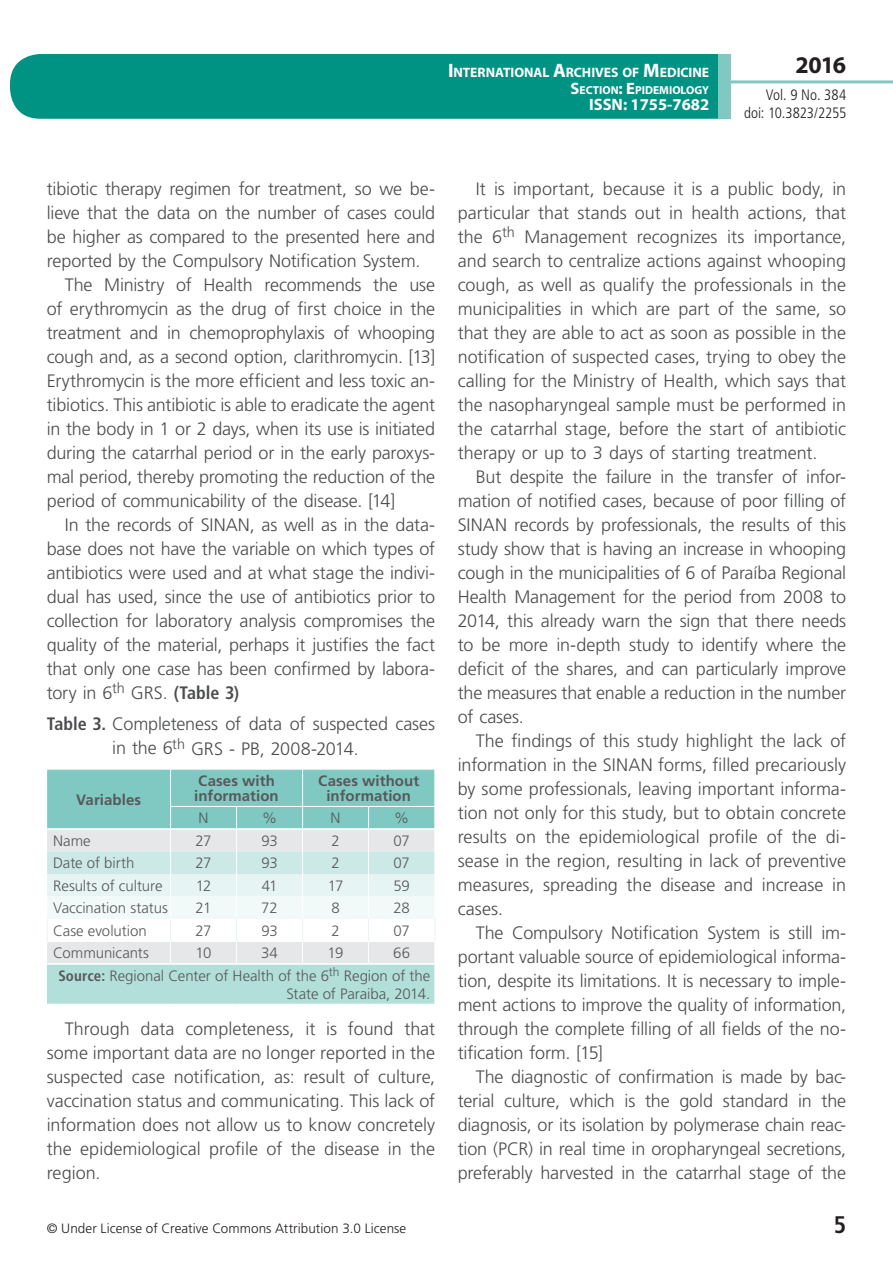
<style>
.page{position:relative;width:893px;height:1263px;background:#fff}
.page>*{position:absolute;margin:0;border:0;box-sizing:border-box;transform-origin:0 0}
.t1{font:700 24px "Myriad Pro";color:#231f20}
.t2{font:700 condensed 24px "Frutiger LT Std";color:#231f20}
.t3{font:300 18px/24px "Frutiger LT Std";letter-spacing:-.01em;color:#4b4c4d;text-align:justify}
.t4{font:700 16.5px "Myriad Pro";color:#fff}
.t5{font:300 15px/22.6px "Frutiger LT Std";letter-spacing:-.005em;color:#57585a}
.t6{font:700 15px/15px "Frutiger LT Std";letter-spacing:.005em;color:#57585a}
.t7{font:300 condensed 15px/18px "Frutiger LT Std";color:#231f20;text-align:right}
.t8{font:700 13.65px "Myriad Pro";letter-spacing:-.005em;color:#fff}
.t9{font:300 13.5px "Frutiger LT Std";letter-spacing:.005em;color:#231f20}
.t10{font:700 11.55px "Myriad Pro";color:#fff}
.s1{font-size:19.5px}
.s2{font-size:16.5px}
.s3{font-weight:700;font-stretch:condensed}
</style>
<div class="page">
<div style="left:10px;top:54px;width:775px;height:65px;background:#009384;border-radius:30px"></div>
<div style="left:732px;top:0;width:161px;height:157px;background:#fff"></div>
<hr style="left:730px;top:80px;width:163px;height:3px;background:#80c9c2">
<div style="left:718px;top:54px;width:13px;height:65px;background:#80c9c2"></div>
<div style="left:47px;top:964px;width:388px;height:40px;background:#b3dfda"></div>
<hr style="left:434px;top:964px;width:1px;height:40px;background:#fff">
<hr style="left:47px;top:963px;width:124px;height:2px;background:#fff">
<hr style="left:171px;top:963px;width:66px;height:2px;background:#fff">
<hr style="left:237px;top:963px;width:66px;height:2px;background:#fff">
<hr style="left:303px;top:963px;width:66px;height:2px;background:#fff">
<hr style="left:369px;top:963px;width:65px;height:2px;background:#fff">
<svg style="left:47px;top:769px;width:388px;height:194px"></svg>
<hr style="left:47px;top:828px;width:124px;height:2px;background:#fff">
<hr style="left:171px;top:828px;width:66px;height:2px;background:#fff">
<hr style="left:237px;top:828px;width:66px;height:2px;background:#fff">
<hr style="left:303px;top:828px;width:66px;height:2px;background:#fff">
<hr style="left:369px;top:828px;width:65px;height:2px;background:#fff">
<hr style="left:170px;top:806px;width:67px;height:1px;background:#fff">
<hr style="left:237px;top:806px;width:66px;height:1px;background:#fff">
<hr style="left:303px;top:806px;width:66px;height:1px;background:#fff">
<hr style="left:369px;top:806px;width:66px;height:1px;background:#fff">
<p class="t8" style="left:448px;top:64px;width:263px"><span class="s1">I</span>NTERNATIONAL <span class="s1">A</span>RCHIVES OF <span class="s1">M</span>EDICINE</p>
<p class="t10" style="left:571px;top:82px;width:140px"><span class="s2">S</span>ECTION<span class="s2">: E</span>PIDEMIOLOGY</p>
<p class="t4" style="left:589px;top:94px;width:122px">ISSN: 1755-7682</p>
<h1 class="t1" style="left:795px;top:49px;width:52px">2016</h1>
<p class="t7" style="left:744px;top:86px;width:103px">Vol. 9 No. 384 doi: 10.3823/2255</p>
<p class="t3" style="left:47px;top:177px;width:390px">tibiotic therapy regimen for treatment, so we be-</p>
<p class="t3" style="left:47px;top:201px;width:390px">lieve that the data on the number of cases could</p>
<p class="t3" style="left:47px;top:225px;width:390px">be higher as compared to the presented here and</p>
<p class="t3" style="left:47px;top:249px;width:375px">reported by the Compulsory Notification System.</p>
<p class="t3" style="left:65px;top:273px;width:372px">The Ministry of Health recommends the use</p>
<p class="t3" style="left:47px;top:297px;width:390px">of erythromycin as the drug of first choice in the</p>
<p class="t3" style="left:47px;top:321px;width:390px">treatment and in chemoprophylaxis of whooping</p>
<p class="t3" style="left:47px;top:345px;width:390px">cough and, as a second option, clarithromycin. [13]</p>
<p class="t3" style="left:47px;top:369px;width:390px">Erythromycin is the more efficient and less toxic an-</p>
<p class="t3" style="left:47px;top:393px;width:390px">tibiotics. This antibiotic is able to eradicate the agent</p>
<p class="t3" style="left:47px;top:417px;width:390px">in the body in 1 or 2 days, when its use is initiated</p>
<p class="t3" style="left:47px;top:441px;width:390px">during the catarrhal period or in the early paroxys-</p>
<p class="t3" style="left:47px;top:465px;width:390px">mal period, thereby promoting the reduction of the</p>
<p class="t3" style="left:47px;top:489px;width:350px">period of communicability of the disease. [14]</p>
<p class="t3" style="left:65px;top:513px;width:372px">In the records of SINAN, as well as in the data-</p>
<p class="t3" style="left:47px;top:537px;width:390px">base does not have the variable on which types of</p>
<p class="t3" style="left:47px;top:561px;width:390px">antibiotics were used and at what stage the indivi-</p>
<p class="t3" style="left:47px;top:585px;width:390px">dual has used, since the use of antibiotics prior to</p>
<p class="t3" style="left:47px;top:609px;width:390px">collection for laboratory analysis compromises the</p>
<p class="t3" style="left:47px;top:633px;width:390px">quality of the material, perhaps it justifies the fact</p>
<p class="t3" style="left:47px;top:657px;width:390px">that only one case has been confirmed by labora-</p>
<p class="t3" style="left:47px;top:681px;width:194px">tory in 6<sup>th</sup> GRS. <span class="s3">(Table 3)</span></p>
<p class="t3" style="left:112px;top:712px;width:324px;text-indent:-66px"><span class="s3">Table 3.</span> Completeness of data of suspected cases in the 6<sup>th</sup> GRS - PB, 2008-2014.</p>
<p class="t6" style="left:76px;top:792px;width:67px">Variables</p>
<p class="t6" style="left:194px;top:773px;width:86px">Cases with information</p>
<p class="t6" style="left:318px;top:773px;width:102px;text-align:center">Cases without information</p>
<p class="t5" style="left:199px;top:807px;width:12px">N</p>
<p class="t5" style="left:262px;top:807px;width:16px">%</p>
<p class="t5" style="left:331px;top:807px;width:12px">N</p>
<p class="t5" style="left:394px;top:807px;width:16px">%</p>
<p class="t5" style="left:53px;top:829px;width:39px">Name</p>
<p class="t5" style="left:195px;top:830px;width:18px">27</p>
<p class="t5" style="left:261px;top:830px;width:18px">93</p>
<p class="t5" style="left:331px;top:830px;width:10px">2</p>
<p class="t5" style="left:394px;top:830px;width:18px">07</p>
<p class="t5" style="left:53px;top:852px;width:83px">Date of birth</p>
<p class="t5" style="left:195px;top:852px;width:18px">27</p>
<p class="t5" style="left:261px;top:852px;width:18px">93</p>
<p class="t5" style="left:331px;top:852px;width:10px">2</p>
<p class="t5" style="left:394px;top:852px;width:18px">07</p>
<p class="t5" style="left:53px;top:874px;width:111px">Results of culture</p>
<p class="t5" style="left:196px;top:874px;width:17px">12</p>
<p class="t5" style="left:262px;top:874px;width:17px">41</p>
<p class="t5" style="left:328px;top:874px;width:17px">17</p>
<p class="t5" style="left:394px;top:874px;width:18px">59</p>
<p class="t5" style="left:53px;top:897px;width:116px">Vaccination status</p>
<p class="t5" style="left:196px;top:897px;width:17px">21</p>
<p class="t5" style="left:261px;top:897px;width:18px">72</p>
<p class="t5" style="left:331px;top:897px;width:10px">8</p>
<p class="t5" style="left:393px;top:897px;width:18px">28</p>
<p class="t5" style="left:53px;top:919px;width:95px">Case evolution</p>
<p class="t5" style="left:195px;top:919px;width:18px">27</p>
<p class="t5" style="left:261px;top:919px;width:18px">93</p>
<p class="t5" style="left:331px;top:919px;width:10px">2</p>
<p class="t5" style="left:394px;top:919px;width:18px">07</p>
<p class="t5" style="left:53px;top:942px;width:97px">Communicants</p>
<p class="t5" style="left:196px;top:942px;width:18px">10</p>
<p class="t5" style="left:261px;top:942px;width:18px">34</p>
<p class="t5" style="left:328px;top:942px;width:17px">19</p>
<p class="t5" style="left:58px;top:942px;width:373px;text-indent:335px">66<br><span class="s3">Source:</span> Regional Center of Health of the 6<sup>th</sup> Region of the</p>
<p class="t5" style="left:286px;top:982px;width:145px">State of Paraiba, 2014.</p>
<p class="t3" style="left:47px;top:1017px;width:390px;text-indent:18px">Through data completeness, it is found that some important data are no longer reported in the suspected case notification, as: result of culture, vaccination status and communicating. This lack of information does not allow us to know concretely the epidemiological profile of the disease in the region.</p>
<p class="t3" style="left:458px;top:177px;width:390px;text-indent:18px">It is important, because it is a public body, in particular that stands out in health actions, that the 6<sup>th</sup> Management recognizes its importance, and search to centralize actions against whooping cough, as well as qualify the professionals in the municipalities in which are part of the same, so that they are able to act as soon as possible in the notification of suspected cases, trying to obey the calling for the Ministry of Health, which says that the nasopharyngeal sample must be performed in the catarrhal stage, before the start of antibiotic therapy or up to 3 days of starting treatment.</p>
<p class="t3" style="left:458px;top:465px;width:390px;text-indent:18px">But despite the failure in the transfer of infor&shy;mation of notified cases, because of poor filling of SINAN records by professionals, the results of this study show that is having an increase in whooping cough in the municipalities of 6 of Paraíba Regional Health Management for the period from 2008 to 2014, this already warn the sign that there needs to be more in-depth study to identify where the deficit of the shares, and can particularly improve the measures that enable a reduction in the number of cases.</p>
<p class="t3" style="left:458px;top:729px;width:390px;text-indent:18px">The findings of this study highlight the lack of information in the SINAN forms, filled precariously by some professionals, leaving important informa&shy;tion not only for this study, but to obtain concrete results on the epidemiological profile of the di&shy;sease in the region, resulting in lack of preventive measures, spreading the disease and increase in cases.</p>
<p class="t3" style="left:458px;top:921px;width:390px;text-indent:18px">The Compulsory Notification System is still im&shy;portant valuable source of epidemiological informa&shy;tion, despite its limitations. It is necessary to imple&shy;ment actions to improve the quality of information, through the complete filling of all fields of the no&shy;tification form. [15]</p>
<p class="t3" style="left:458px;top:1065px;width:390px;text-indent:18px">The diagnostic of confirmation is made by bac&shy;terial culture, which is the gold standard in the diagnosis, or its isolation by polymerase chain reac&shy;tion (PCR) in real time in oropharyngeal secretions, preferably harvested in the catarrhal stage of the</p>
<p class="t9" style="left:47px;top:1220px;width:361px">© Under License of Creative Commons Attribution 3.0 License</p>
<h1 class="t2" style="left:834px;top:1210px;width:14px">5</h1>
</div>
